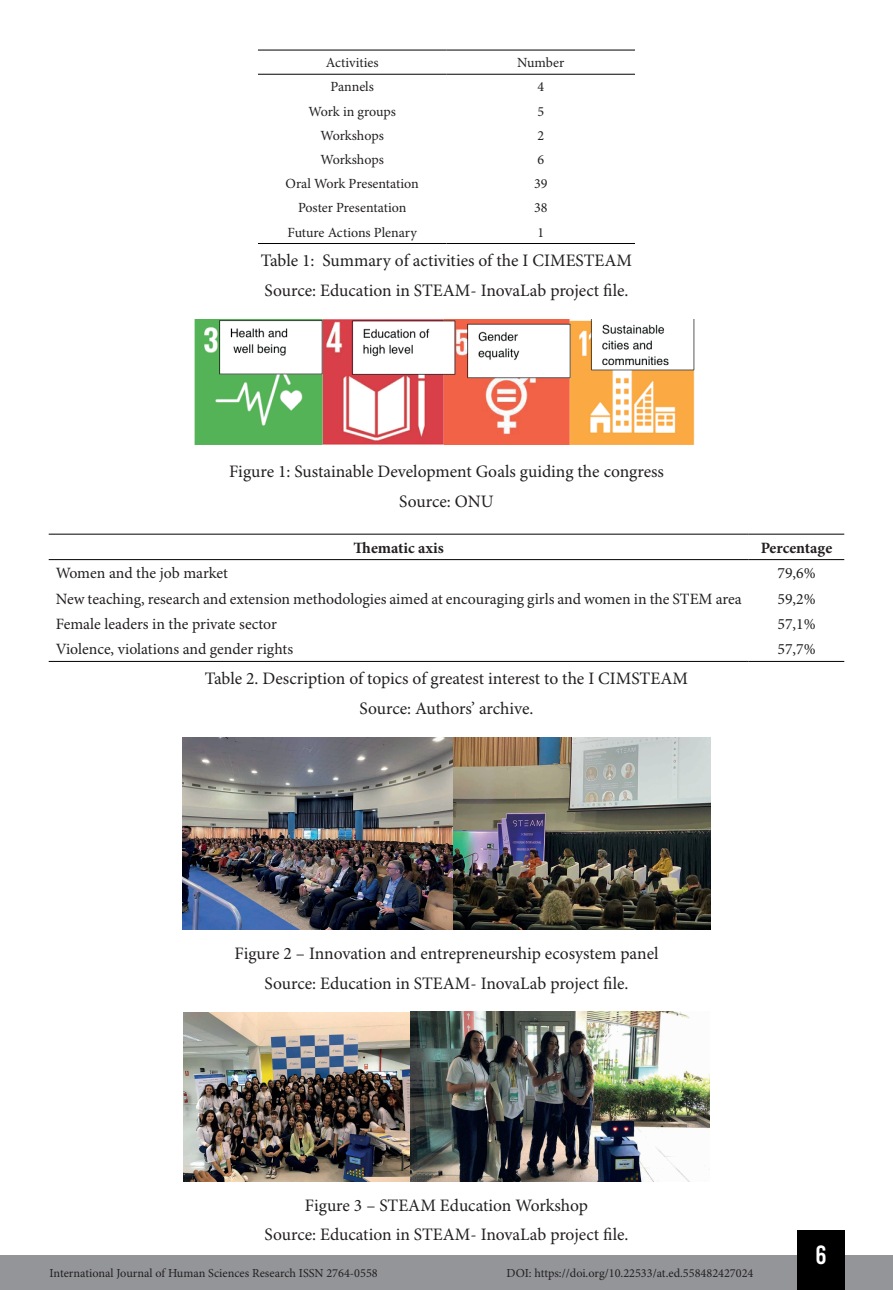
<style>
.page{position:relative;width:893px;height:1290px;background:#fff}
.page>*{position:absolute;margin:0;border:0;box-sizing:border-box;transform-origin:0 0}
.t1{font:26.25px "Bebas Kai";color:#fff}
.t2{font:17.5px/29.4px "Minion Pro";color:#231f20;text-align:center}
.t3{font:15.75px "Minion Pro";color:#231f20}
.t4{font:700 15.75px "Minion Pro";color:#231f20}
.t5{font:14px "Minion Pro";letter-spacing:-.005em;color:#231f20}
.t6{font:12.25px "Minion Pro";color:#231f20}
</style>
<div class="page">
<div style="left:0;top:1255px;width:893px;height:35px;background:#939598"></div>
<div style="left:797px;top:1230px;width:48px;height:60px;background:#000"></div>
<hr style="left:258px;top:243px;width:188px;height:1px;background:#000001">
<hr style="left:446px;top:243px;width:189px;height:1px;background:#000001">
<hr style="left:258px;top:50px;width:188px;height:1px;background:#000001">
<hr style="left:446px;top:50px;width:189px;height:1px;background:#000001">
<hr style="left:258px;top:74px;width:188px;height:1px;background:#000001">
<hr style="left:446px;top:74px;width:189px;height:1px;background:#000001">
<img style="left:194px;top:319px;width:501px;height:126px">
<hr style="left:49px;top:534px;width:700px;height:1px;background:#000001">
<hr style="left:749px;top:534px;width:95px;height:1px;background:#000001">
<hr style="left:49px;top:559px;width:700px;height:1px;background:#000001">
<hr style="left:749px;top:559px;width:95px;height:1px;background:#000001">
<hr style="left:49px;top:661px;width:700px;height:1px;background:#000001">
<hr style="left:749px;top:661px;width:95px;height:1px;background:#000001">
<img style="left:182px;top:737px;width:529px;height:192px">
<img style="left:183px;top:1012px;width:526px;height:169px">
<p class="t5" style="left:326px;top:54px;width:54px">Activities</p>
<p class="t5" style="left:517px;top:54px;width:49px">Number</p>
<p class="t5" style="left:331px;top:79px;width:45px">Pannels</p>
<p class="t5" style="left:537px;top:79px;width:8px">4</p>
<p class="t5" style="left:309px;top:103px;width:89px">Work in groups</p>
<p class="t5" style="left:537px;top:103px;width:8px">5</p>
<p class="t5" style="left:321px;top:127px;width:65px">Workshops</p>
<p class="t5" style="left:537px;top:127px;width:8px">2</p>
<p class="t5" style="left:321px;top:151px;width:65px">Workshops</p>
<p class="t5" style="left:537px;top:151px;width:8px">6</p>
<p class="t5" style="left:286px;top:175px;width:135px">Oral Work Presentation</p>
<p class="t5" style="left:534px;top:175px;width:15px">39</p>
<p class="t5" style="left:298px;top:199px;width:110px">Poster Presentation</p>
<p class="t5" style="left:534px;top:199px;width:15px">38</p>
<p class="t5" style="left:288px;top:224px;width:131px">Future Actions Plenary</p>
<p class="t5" style="left:537px;top:224px;width:8px">1</p>
<p class="t2" style="left:261px;top:247px;width:373px;text-align:left">Table 1: Summary of activities of the I CIMESTEAM<br>Source: Education in STEAM- InovaLab project file.</p>
<p class="t2" style="left:229px;top:458px;width:436px">Figure 1: Sustainable Development Goals guiding the congress<br>Source: ONU</p>
<p class="t4" style="left:354px;top:536px;width:92px">Thematic axis</p>
<p class="t4" style="left:761px;top:536px;width:73px">Percentage</p>
<p class="t3" style="left:56px;top:564px;width:174px">Women and the job market</p>
<p class="t3" style="left:777px;top:564px;width:40px">79,6%</p>
<p class="t3" style="left:56px;top:589px;width:688px">New teaching, research and extension methodologies aimed at encouraging girls and women in the STEM area</p>
<p class="t3" style="left:777px;top:589px;width:40px">59,2%</p>
<p class="t3" style="left:56px;top:614px;width:223px">Female leaders in the private sector</p>
<p class="t3" style="left:777px;top:614px;width:40px">57,1%</p>
<p class="t3" style="left:56px;top:640px;width:239px">Violence, violations and gender rights</p>
<p class="t3" style="left:777px;top:640px;width:40px">57,7%</p>
<p class="t2" style="left:205px;top:665px;width:485px">Table 2. Description of topics of greatest interest to the I CIMSTEAM<br>Source: Authors’ archive.</p>
<p class="t2" style="left:234px;top:939px;width:425px">Figure 2 – Innovation and entrepreneurship ecosystem panel<br>Source: Education in STEAM- InovaLab project file.</p>
<p class="t2" style="left:265px;top:1191px;width:365px">Figure 3 – STEAM Education Workshop<br>Source: Education in STEAM- InovaLab project file.</p>
<p class="t6" style="left:50px;top:1266px;width:330px">International Journal of Human Sciences Research ISSN 2764-0558</p>
<p class="t6" style="left:506px;top:1266px;width:248px">DOI: https://doi.org/10.22533/at.ed.558482427024</p>
<h1 class="t1" style="left:815px;top:1241px;width:13px">6</h1>
</div>
